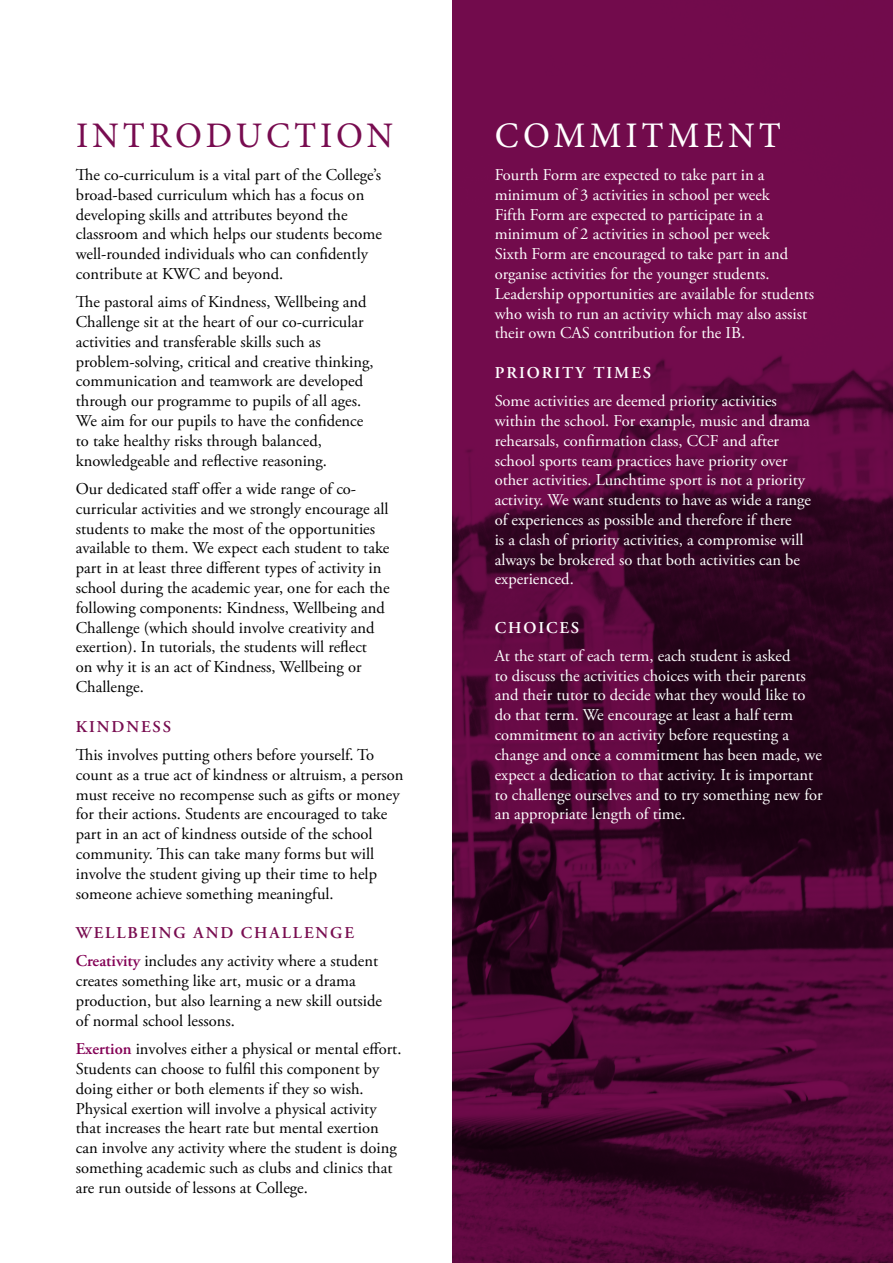
<style>
.page{position:relative;width:893px;height:1263px;background:#fff}
.page>*{position:absolute;margin:0;border:0;box-sizing:border-box;transform-origin:0 0}
.t1{font:36px "Minion Pro";letter-spacing:.11em;color:#780c50}
.t2{font:36px "Minion Pro";letter-spacing:.11em;color:#fff}
.t3{font:16.5px/19.8px "Adobe Garamond Pro";color:#000}
.t4{font:16.5px/19.8px "Adobe Garamond Pro";color:#fff}
.t5{font:600 16.5px "Adobe Garamond Pro";letter-spacing:.115em;color:#fff}
.t6{font:600 16.5px "Adobe Garamond Pro";letter-spacing:.115em;color:#780c50}
.s1{font-weight:600;color:#780c50}
.s2{font-weight:600;color:#830055}
</style>
<div class="page">
<svg style="left:452px;top:0;width:441px;height:1263px;background:#540838"></svg>
<h1 class="t1" style="left:76px;top:112px;width:319px">INTRODUCTION</h1>
<p class="t3" style="left:76px;top:165px;width:308px">The co-curriculum is a vital part of the College’s broad-based curriculum which has a focus on developing skills and attributes beyond the classroom and which helps our students become well-rounded individuals who can confidently contribute at KWC and beyond.</p>
<p class="t3" style="left:76px;top:293px;width:299px">The pastoral aims of Kindness, Wellbeing and Challenge sit at the heart of our co-curricular activities and transferable skills such as problem-solving, critical and creative thinking, communication and teamwork are developed through our programme to pupils of all ages.<br>We aim for our pupils to have the confidence to take healthy risks through balanced, knowledgeable and reflective reasoning.</p>
<p class="t3" style="left:76px;top:479px;width:315px">Our dedicated staff offer a wide range of co&shy;curricular activities and we strongly encourage all students to make the most of the opportunities available to them. We expect each student to take part in at least three different types of activity in school during the academic year, one for each the following components: Kindness, Wellbeing and Challenge (which should involve creativity and exertion). In tutorials, the students will reflect<br>on why it is an act of Kindness, Wellbeing or Challenge.</p>
<p class="t6" style="left:76px;top:717px;width:97px">KINDNESS</p>
<p class="t3" style="left:76px;top:745px;width:329px">This involves putting others before yourself. To count as a true act of kindness or altruism, a person must receive no recompense such as gifts or money for their actions. Students are encouraged to take part in an act of kindness outside of the school community. This can take many forms but will involve the student giving up their time to help someone achieve something meaningful.</p>
<p class="t3" style="left:76px;top:919px;width:304px;line-height:28.3px"><span class="s1">WELLBEING AND CHALLENGE<br></span><span class="s2">Creativity</span> includes any activity where a student</p>
<p class="t3" style="left:76px;top:972px;width:308px">creates something like art, music or a drama production, but also learning a new skill outside of normal school lessons.</p>
<p class="t3" style="left:76px;top:1039px;width:327px"><span class="s2">Exertion</span> involves either a physical or mental effort.<br>Students can choose to fulfil this component by doing either or both elements if they so wish.<br>Physical exertion will involve a physical activity that increases the heart rate but mental exertion can involve any activity where the student is doing something academic such as clubs and clinics that are run outside of lessons at College.</p>
<h1 class="t2" style="left:495px;top:112px;width:288px">COMMITMENT</h1>
<p class="t4" style="left:495px;top:165px;width:321px">Fourth Form are expected to take part in a minimum of 3 activities in school per week<br>Fifth Form are expected to participate in a minimum of 2 activities in school per week<br>Sixth Form are encouraged to take part in and organise activities for the younger students.<br>Leadership opportunities are available for students who wish to run an activity which may also assist their own CAS contribution for the IB.</p>
<p class="t5" style="left:495px;top:363px;width:158px">PRIORITY TIMES</p>
<p class="t4" style="left:495px;top:392px;width:318px">Some activities are deemed priority activities within the school. For example, music and drama rehearsals, confirmation class, CCF and after school sports team practices have priority over other activities. Lunchtime sport is not a priority activity. We want students to have as wide a range of experiences as possible and therefore if there<br>is a clash of priority activities, a compromise will always be brokered so that both activities can be experienced.</p>
<p class="t5" style="left:495px;top:618px;width:86px">CHOICES</p>
<p class="t4" style="left:495px;top:646px;width:329px">At the start of each term, each student is asked<br>to discuss the activities choices with their parents and their tutor to decide what they would like to do that term. We encourage at least a half term commitment to an activity before requesting a change and once a commitment has been made, we expect a dedication to that activity. It is important to challenge ourselves and to try something new for an appropriate length of time.</p>
</div>
